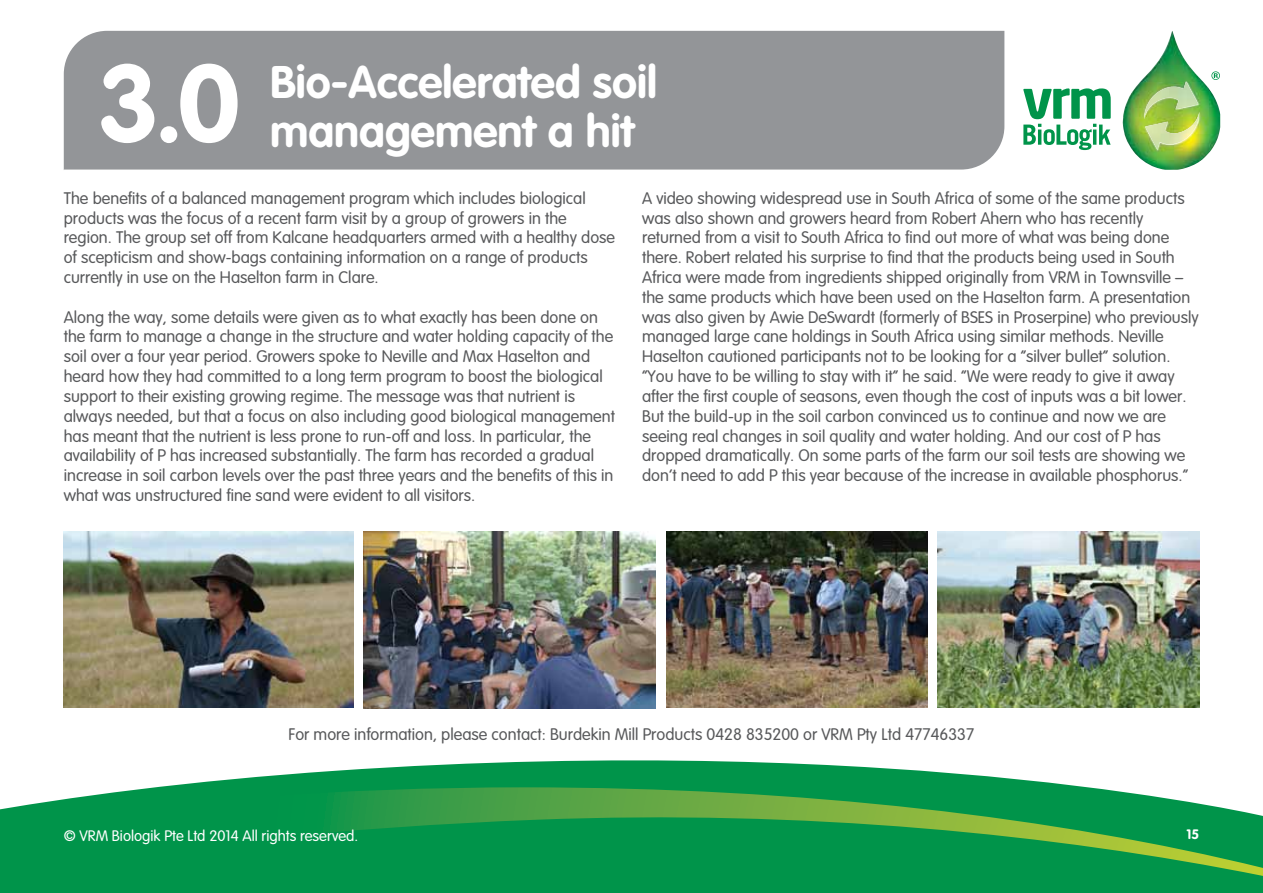
<style>
.page{position:relative;width:1263px;height:893px;background:#fff}
.page>*{position:absolute;margin:0;border:0;box-sizing:border-box;transform-origin:0 0}
.t1{font:700 108px "VAG Rounded";color:#fff}
.t2{font:700 45px "VAG Rounded";color:#fff}
.t3{font:300 16.5px/19.8px "VAG Rounded";color:#58595b}
.t4{font:300 15px "VAG Rounded";color:#fff}
.t5{font:700 13.5px "VAG Rounded";color:#fff}
</style>
<div class="page">
<svg style="left:0;top:760px;width:1263px;height:133px;fill:#00944a"></svg>
<svg style="left:0;top:787px;width:1263px;height:89px;background:#1d9c4f"></svg>
<svg style="left:1023px;top:88px;width:88px;height:62px"></svg>
<img style="left:1122px;top:31px;width:98px;height:139px">
<img style="left:1143px;top:81px;width:57px;height:69px">
<div style="left:64px;top:31px;width:940px;height:139px;background:#939598"></div>
<img style="left:64px;top:532px;width:289px;height:175px">
<img style="left:363px;top:532px;width:293px;height:176px">
<img style="left:666px;top:532px;width:261px;height:175px">
<img style="left:938px;top:532px;width:261px;height:175px">
<h2 class="t2" style="left:270px;top:55px;width:389px">Bio-Accelerated soil</h2>
<h1 class="t1" style="left:98px;top:40px;width:144px">3.0</h1>
<h2 class="t2" style="left:270px;top:105px;width:366px">management a hit</h2>
<p class="t3" style="left:64px;top:189px;width:553px">The benefits of a balanced management program which includes biological products was the focus of a recent farm visit by a group of growers in the region. The group set off from Kalcane headquarters armed with a healthy dose of scepticism and show-bags containing information on a range of products currently in use on the Haselton farm in Clare.</p>
<p class="t3" style="left:64px;top:308px;width:553px">Along the way, some details were given as to what exactly has been done on the farm to manage a change in the structure and water holding capacity of the soil over a four year period. Growers spoke to Neville and Max Haselton and heard how they had committed to a long term program to boost the biological support to their existing growing regime. The message was that nutrient is always needed, but that a focus on also including good biological management has meant that the nutrient is less prone to run-off and loss. In particular, the availability of P has increased substantially. The farm has recorded a gradual increase in soil carbon levels over the past three years and the benefits of this in what was unstructured fine sand were evident to all visitors.</p>
<p class="t3" style="left:642px;top:189px;width:558px">A video showing widespread use in South Africa of some of the same products was also shown and growers heard from Robert Ahern who has recently returned from a visit to South Africa to find out more of what was being done there. Robert related his surprise to find that the products being used in South Africa were made from ingredients shipped originally from VRM in Townsville – the same products which have been used on the Haselton farm. A presentation was also given by Awie DeSwardt (formerly of BSES in Proserpine) who previously managed large cane holdings in South Africa using similar methods. Neville Haselton cautioned participants not to be looking for a “silver bullet” solution. “You have to be willing to stay with it” he said. “We were ready to give it away after the first couple of seasons, even though the cost of inputs was a bit lower.<br>But the build-up in the soil carbon convinced us to continue and now we are seeing real changes in soil quality and water holding. And our cost of P has dropped dramatically. On some parts of the farm our soil tests are showing we don’t need to add P this year because of the increase in available phosphorus.”</p>
<p class="t3" style="left:289px;top:725px;width:687px">For more information, please contact: Burdekin Mill Products 0428 835200 or VRM Pty Ltd 47746337</p>
<p class="t4" style="left:64px;top:827px;width:296px">© VRM Biologik Pte Ltd 2014 All rights reserved.</p>
<p class="t5" style="left:1186px;top:827px;width:14px">15</p>
</div>
